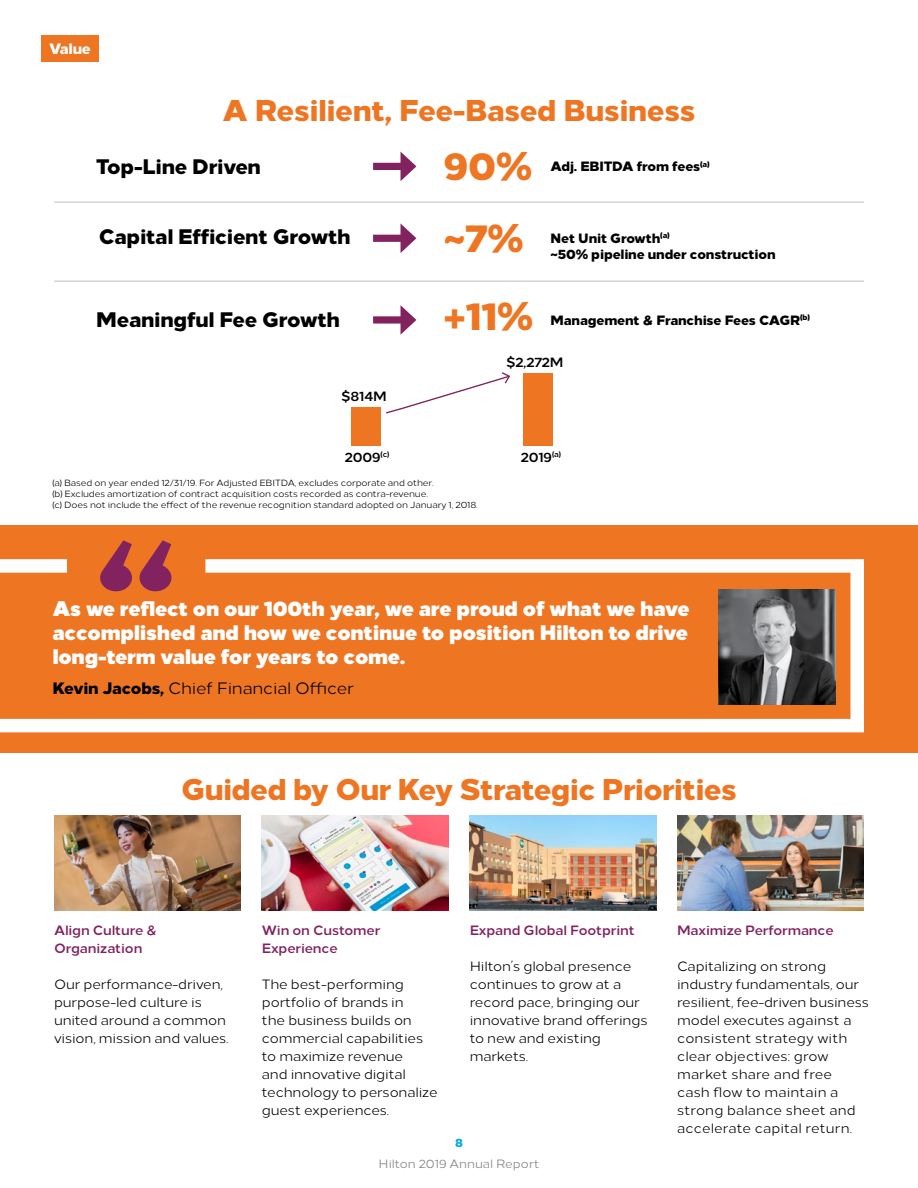
<style>
.page{position:relative;width:918px;height:1188px;background:#fff}
.page>*{position:absolute;margin:0;border:0;box-sizing:border-box;transform-origin:0 0}
.Headline_-_Script{font:900 150px "Loew Two Zero";color:#82235f}
.Headline_-_Script-2{font:800 39px "Loew Two Zero";color:#ee7623}
.Headline_-_Print{font:800 30px "Loew Two Zero";letter-spacing:-.02em;color:#ee7623}
.Headline_-_Script-3{font:900 21px/24px "Loew Two Zero";letter-spacing:-.01em;color:#fff;text-align:justify}
.Body_Copy{font:800 21px "Loew Two Zero";letter-spacing:-.01em;color:#000}
.Headline_-_Print-2{font:16.5px "Loew Two Zero";letter-spacing:-.01em;color:#000}
.t1{font:800 15px "Loew Two Zero";letter-spacing:-.01em;color:#fff}
.Body_Copy-2{font:13.5px/18px "Loew Two Zero";letter-spacing:-.01em;color:#000}
.Headline_-_Script-4{font:800 13.5px/16.5px "Loew Two Zero";letter-spacing:-.01em;color:#000}
.Body_Copy-3{font:700 13.5px/18px "Loew Two Zero";letter-spacing:-.01em;color:#82235f}
.Body_Copy-4{font:700 13.5px "Loew Two Zero";letter-spacing:-.01em;color:#000}
.t2{font:12px "Loew Two Zero";color:#808285}
.t3{font:800 12px "Loew Two Zero";color:#00a7e1}
.Intro_Copy{font:9px "Loew Two Zero";letter-spacing:-.01em;color:#000}
.s1{font-weight:800}
</style>
<div class="page">
<div style="left:41px;top:35px;width:58px;height:27px;background:#ee7623"></div>
<img style="left:54px;top:815px;width:187px;height:95px">
<img style="left:262px;top:815px;width:187px;height:95px">
<img style="left:470px;top:815px;width:187px;height:95px">
<img style="left:677px;top:815px;width:187px;height:95px">
<div style="left:0;top:525px;width:918px;height:228px;background:#ee7623"></div>
<svg style="left:0;top:559px;width:864px;height:174px"></svg>
<div style="left:373px;top:163px;width:34px;height:7px;background:#82235f"></div>
<svg style="left:401px;top:152px;width:15px;height:29px"></svg>
<div style="left:373px;top:235px;width:34px;height:7px;background:#82235f"></div>
<svg style="left:401px;top:224px;width:15px;height:29px"></svg>
<div style="left:373px;top:316px;width:34px;height:8px;background:#82235f"></div>
<svg style="left:401px;top:305px;width:15px;height:29px"></svg>
<div style="left:351px;top:407px;width:29px;height:39px;background:#ee7623"></div>
<div style="left:524px;top:373px;width:29px;height:73px;background:#ee7623"></div>
<svg style="left:386px;top:372px;width:124px;height:42px"></svg>
<hr style="left:54px;top:202px;width:810px;height:1px;background:#c0c1c2">
<hr style="left:54px;top:281px;width:810px;height:1px;background:#c0c1c2">
<p class="t1" style="left:49px;top:36px;width:43px">Value</p>
<p class="Headline_-_Print" style="left:222px;top:85px;width:475px">A Resilient, Fee-Based Business</p>
<p class="Body_Copy" style="left:96px;top:148px;width:166px">Top-Line Driven</p>
<p class="Body_Copy" style="left:99px;top:219px;width:254px">Capital Efficient Growth</p>
<p class="Headline_-_Script-2" style="left:444px;top:133px;width:90px">90%</p>
<p class="Headline_-_Script-2" style="left:444px;top:205px;width:81px">~7%</p>
<p class="Headline_-_Script-4" style="left:551px;top:157px;width:161px">Adj. EBITDA from fees<sup>(a)</sup></p>
<p class="Headline_-_Script-4" style="left:551px;top:229px;width:227px">Net Unit Growth<sup>(a)<br></sup>~50% pipeline under construction</p>
<p class="Headline_-_Script-2" style="left:444px;top:283px;width:91px">+11%</p>
<p class="Body_Copy" style="left:96px;top:302px;width:246px">Meaningful Fee Growth</p>
<p class="Headline_-_Script-4" style="left:551px;top:310px;width:261px">Management &amp; Franchise Fees CAGR<sup>(b)</sup></p>
<p class="Body_Copy-4" style="left:341px;top:386px;width:47px">$814M</p>
<p class="Body_Copy-4" style="left:506px;top:351px;width:59px">$2,272M</p>
<p class="Body_Copy-4" style="left:345px;top:446px;width:46px">2009<sup>(c)</sup></p>
<p class="Body_Copy-4" style="left:521px;top:446px;width:42px">2019<sup>(a)</sup></p>
<p class="Intro_Copy" style="left:52px;top:476px;width:383px">(a) Based on year ended 12/31/19. For Adjusted EBITDA, excludes corporate and other.</p>
<p class="Intro_Copy" style="left:52px;top:487px;width:377px">(b) Excludes amortization of contract acquisition costs recorded as contra-revenue.</p>
<p class="Intro_Copy" style="left:52px;top:498px;width:427px">(c) Does not include the effect of the revenue recognition standard adopted on January 1, 2018.</p>
<p class="Headline_-_Script" style="left:96px;top:479px;width:80px">“</p>
<p class="Headline_-_Script-3" style="left:52px;top:594px;width:639px">As we reflect on our 100th year, we are proud of what we have accomplished and how we continue to position Hilton to drive long-term value for years to come.</p>
<p class="Headline_-_Print-2" style="left:52px;top:675px;width:303px"><span class="s1">Kevin Jacobs,</span> Chief Financial Officer</p>
<p class="Headline_-_Print" style="left:181px;top:764px;width:557px">Guided by Our Key Strategic Priorities</p>
<p class="Body_Copy-3" style="left:54px;top:920px;width:104px">Align Culture &amp;<br>Organization</p>
<p class="Body_Copy-2" style="left:54px;top:974px;width:176px">Our performance-driven, purpose-led culture is united around a common vision, mission and values.</p>
<p class="Body_Copy-3" style="left:262px;top:920px;width:120px">Win on Customer<br>Experience</p>
<p class="Body_Copy-2" style="left:262px;top:974px;width:178px">The best-performing portfolio of brands in<br>the business builds on commercial capabilities to maximize revenue<br>and innovative digital technology to personalize guest experiences.</p>
<p class="Body_Copy-3" style="left:470px;top:920px;width:167px">Expand Global Footprint</p>
<p class="Body_Copy-2" style="left:470px;top:956px;width:179px">Hilton’s global presence continues to grow at a record pace, bringing our innovative brand offerings to new and existing markets.</p>
<p class="t3" style="left:455px;top:1132px;width:9px">8</p>
<p class="t2" style="left:379px;top:1154px;width:162px">Hilton 2019 Annual Report</p>
<p class="Body_Copy-3" style="left:677px;top:920px;width:158px">Maximize Performance</p>
<p class="Body_Copy-2" style="left:677px;top:956px;width:193px">Capitalizing on strong industry fundamentals, our resilient, fee-driven business model executes against a consistent strategy with clear objectives: grow market share and free<br>cash flow to maintain a strong balance sheet and accelerate capital return.</p>
</div>
